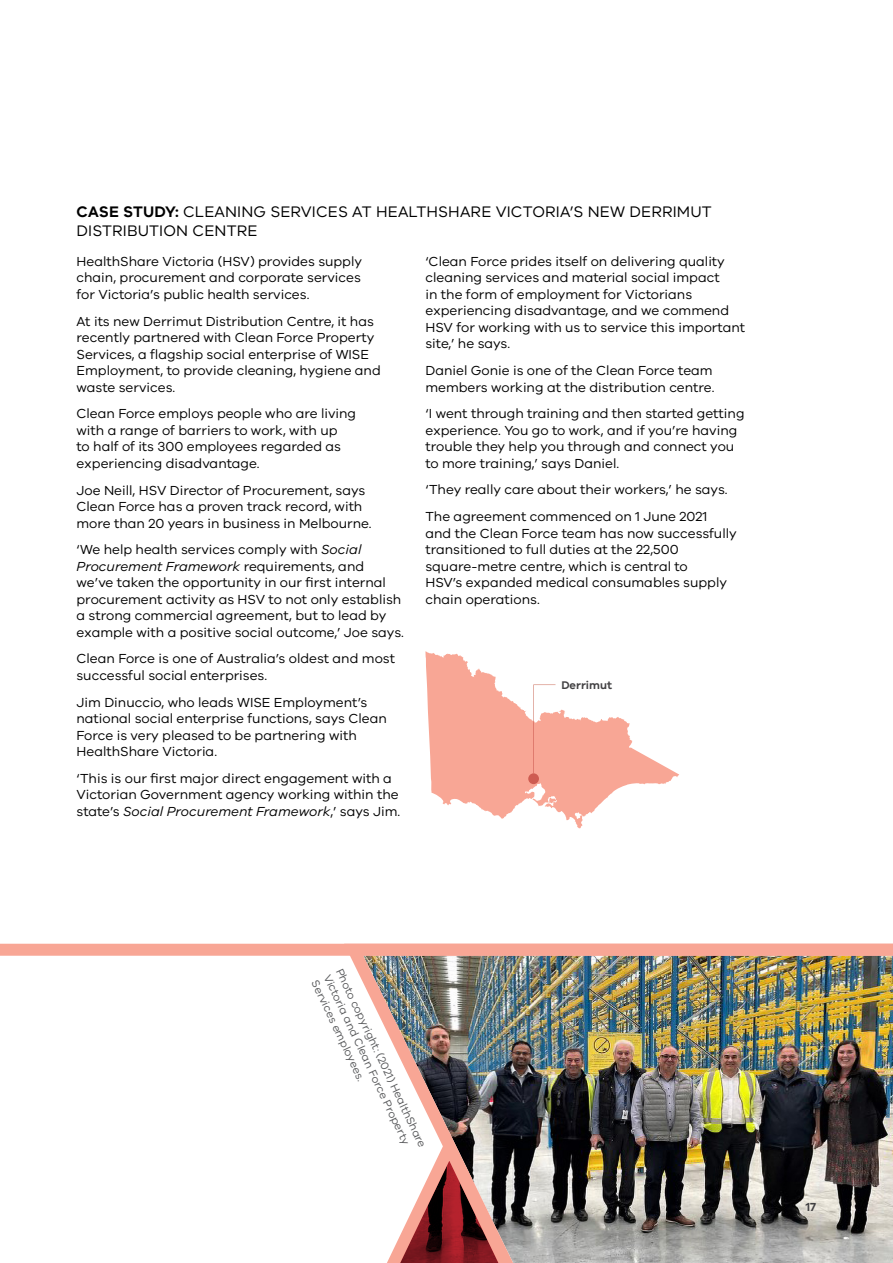
<style>
.page{position:relative;width:893px;height:1263px;background:#fff}
.page>*{position:absolute;margin:0;border:0;box-sizing:border-box;transform-origin:0 0}
.t1{font:15.75px/18.8px "VIC";letter-spacing:.01em;color:#000}
.t2{font:13.5px/16.5px "VIC";color:#000}
.t3{font:600 12px "VIC";color:#414042}
.t4{font:600 11.55px "VIC";color:#424143}
.t5{font:11.25px/13.6px "VIC";color:#58595b}
.s1{font-weight:600}
.s2{font-style:italic}
</style>
<div class="page">
<svg style="left:0;top:943px;width:334px;height:13px;background:#f8ac9d"></svg>
<img style="left:334px;top:943px;width:559px;height:320px">
<svg style="left:334px;top:1119px;width:254px;height:144px"></svg>
<svg style="left:425px;top:651px;width:254px;height:177px"></svg>
<p class="t1" style="left:77px;top:202px;width:637px"><span class="s1">CASE STUDY:</span> CLEANING SERVICES AT HEALTHSHARE VICTORIA’S NEW DERRIMUT<br>DISTRIBUTION CENTRE</p>
<p class="t2" style="left:77px;top:253px;width:287px;text-align:justify">HealthShare Victoria (HSV) provides supply chain, procurement and corporate services for Victoria’s public health services.</p>
<p class="t2" style="left:77px;top:312px;width:306px">At its new Derrimut Distribution Centre, it has recently partnered with Clean Force Property Services, a flagship social enterprise of WISE Employment, to provide cleaning, hygiene and waste services.</p>
<p class="t2" style="left:77px;top:405px;width:281px">Clean Force employs people who are living with a range of barriers to work, with up<br>to half of its 300 employees regarded as experiencing disadvantage.</p>
<p class="t2" style="left:77px;top:481px;width:297px">Joe Neill, HSV Director of Procurement, says<br>Clean Force has a proven track record, with more than 20 years in business in Melbourne.</p>
<p class="t2" style="left:77px;top:541px;width:329px">‘We help health services comply with <span class="s2">Social Procurement Framework</span> requirements, and we’ve taken the opportunity in our first internal procurement activity as HSV to not only establish a strong commercial agreement, but to lead by example with a positive social outcome,’ Joe says.</p>
<p class="t2" style="left:77px;top:650px;width:320px">Clean Force is one of Australia’s oldest and most successful social enterprises.</p>
<p class="t2" style="left:77px;top:693px;width:312px">Jim Dinuccio, who leads WISE Employment’s national social enterprise functions, says Clean Force is very pleased to be partnering with HealthShare Victoria.</p>
<p class="t2" style="left:77px;top:770px;width:325px">‘This is our first major direct engagement with a<br>Victorian Government agency working within the state’s <span class="s2">Social Procurement Framework</span>,’ says Jim.</p>
<p class="t2" style="left:425px;top:253px;width:321px">‘Clean Force prides itself on delivering quality cleaning services and material social impact<br>in the form of employment for Victorians experiencing disadvantage, and we commend HSV for working with us to service this important site,’ he says.</p>
<p class="t2" style="left:425px;top:362px;width:290px">Daniel Gonie is one of the Clean Force team members working at the distribution centre.</p>
<p class="t2" style="left:425px;top:405px;width:321px">‘I went through training and then started getting experience. You go to work, and if you’re having trouble they help you through and connect you to more training,’ says Daniel.</p>
<p class="t2" style="left:425px;top:476px;width:304px;line-height:26.7px">‘They really care about their workers,’ he says.<br>The agreement commenced on 1 June 2021</p>
<p class="t2" style="left:425px;top:524px;width:313px">and the Clean Force team has now successfully transitioned to full duties at the 22,500 square-metre centre, which is central to<br>HSV’s expanded medical consumables supply chain operations.</p>
<p class="t4" style="left:561px;top:678px;width:52px">Derrimut</p>
<p class="t5" style="left:346px;top:966px;width:198px;rotate:65deg">Photo copyright: (2021) HealthShare<br>Victoria and Clean Force Property<br>Services employees.</p>
<p class="t3" style="left:806px;top:1200px;width:12px">17</p>
</div>
